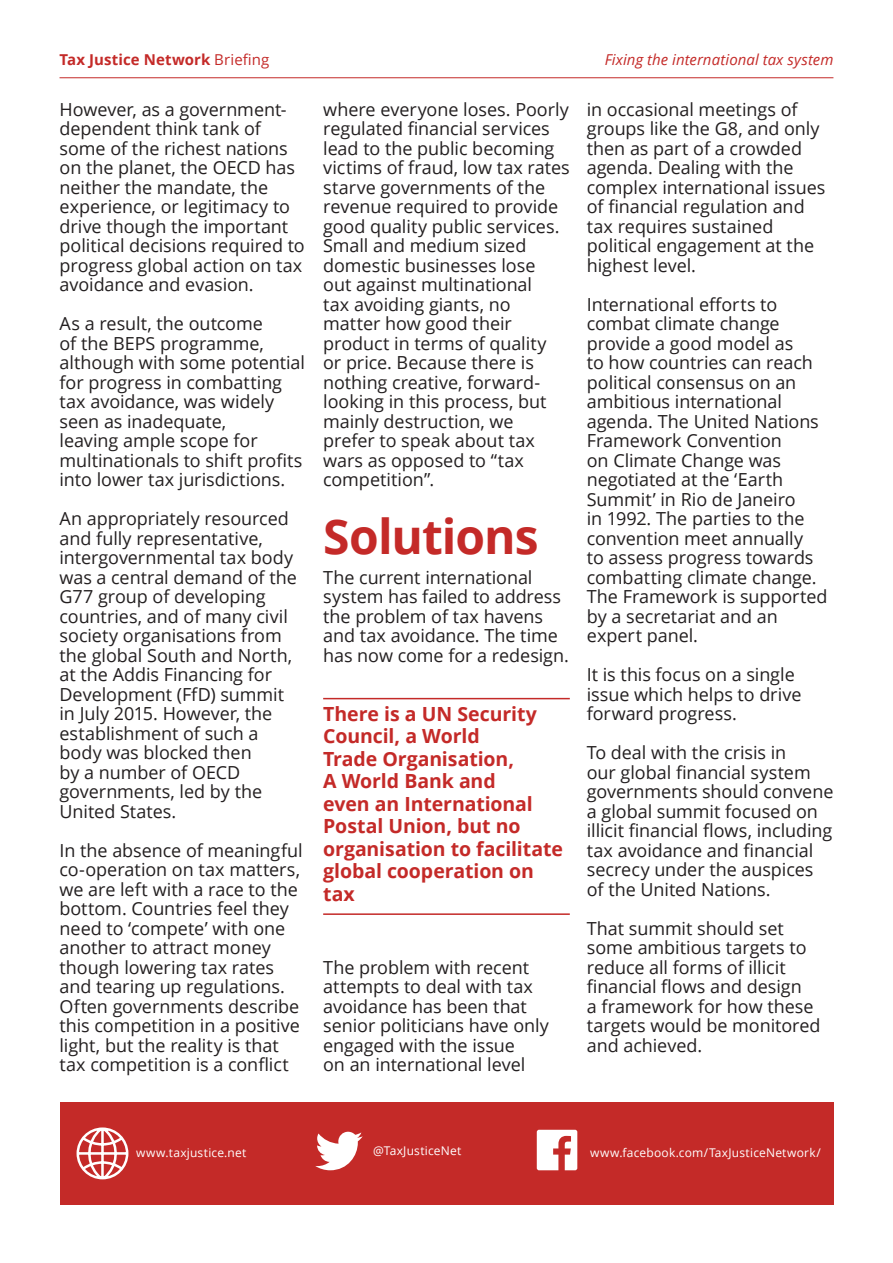
<style>
.page{position:relative;width:893px;height:1263px;background:#fff}
.page>*{position:absolute;margin:0;border:0;box-sizing:border-box;transform-origin:0 0}
.A_head{font:700 48px "Open Sans";letter-spacing:-.02em;color:#c42a28}
.pull_quote{font:700 19.5px/22.5px "Open Sans";letter-spacing:-.005em;color:#c42a28}
.Body_copy{font:18px/19.5px "Open Sans";letter-spacing:-.005em;color:#231f20}
.Sidebar_body_copy{font:italic 15px "Open Sans";letter-spacing:.005em;color:#c42a28}
.Sidebar_body_copy-2{font:700 15px "Open Sans";letter-spacing:.005em;color:#c42a28}
.Body_copy-2{font:12px "Open Sans";letter-spacing:.02em;color:#fff}
.s1{font-weight:400}
</style>
<div class="page">
<hr style="left:323px;top:698px;width:247px;height:1px;background:#c42a28">
<hr style="left:323px;top:913px;width:247px;height:2px;background:#c42a28">
<hr style="left:60px;top:77px;width:773px;height:1px;background:#c42a28">
<div style="left:60px;top:1102px;width:773px;height:102px;background:#c42a28"></div>
<svg style="left:315px;top:1132px;width:48px;height:38px"></svg>
<svg style="left:537px;top:1130px;width:40px;height:40px"></svg>
<svg style="left:77px;top:1127px;width:51px;height:52px"></svg>
<p class="Sidebar_body_copy-2" style="left:60px;top:49px;width:211px">Tax Justice Network <span class="s1">Briefing</span></p>
<p class="Sidebar_body_copy" style="left:605px;top:49px;width:230px">Fixing the international tax system</p>
<p class="Body_copy" style="left:60px;top:99px;width:247px">However, as a government&shy;dependent think tank of some of the richest nations on the planet, the OECD has neither the mandate, the experience, or legitimacy to drive though the important political decisions required to progress global action on tax avoidance and evasion.</p>
<p class="Body_copy" style="left:60px;top:313px;width:247px">As a result, the outcome<br>of the BEPS programme, although with some potential for progress in combatting tax avoidance, was widely seen as inadequate,<br>leaving ample scope for multinationals to shift profits into lower tax jurisdictions.</p>
<p class="Body_copy" style="left:60px;top:508px;width:239px">An appropriately resourced and fully representative, intergovernmental tax body was a central demand of the<br>G77 group of developing countries, and of many civil society organisations from the global South and North, at the Addis Financing for<br>Development (FfD) summit in July 2015. However, the establishment of such a body was blocked then<br>by a number of OECD governments, led by the<br>United States.</p>
<p class="Body_copy" style="left:60px;top:840px;width:245px">In the absence of meaningful co-operation on tax matters, we are left with a race to the bottom. Countries feel they need to ‘compete’ with one another to attract money though lowering tax rates and tearing up regulations.<br>Often governments describe this competition in a positive light, but the reality is that tax competition is a conflict</p>
<p class="Body_copy" style="left:323px;top:99px;width:248px">where everyone loses. Poorly regulated financial services lead to the public becoming victims of fraud, low tax rates starve governments of the revenue required to provide good quality public services.<br>Small and medium sized domestic businesses lose<br>out against multinational<br>tax avoiding giants, no matter how good their product in terms of quality<br>or price. Because there is nothing creative, forward&shy;looking in this process, but mainly destruction, we<br>prefer to speak about tax wars as opposed to “tax competition”.</p>
<p class="A_head" style="left:323px;top:502px;width:217px">Solutions</p>
<p class="Body_copy" style="left:323px;top:567px;width:247px">The current international system has failed to address the problem of tax havens and tax avoidance. The time has now come for a redesign.</p>
<p class="pull_quote" style="left:323px;top:702px;width:241px">There is a UN Security<br>Council, a World<br>Trade Organisation,<br>A World Bank and<br>even an International<br>Postal Union, but no organisation to facilitate global cooperation on tax</p>
<p class="Body_copy" style="left:323px;top:957px;width:227px">The problem with recent attempts to deal with tax avoidance has been that senior politicians have only engaged with the issue<br>on an international level</p>
<p class="Body_copy" style="left:587px;top:99px;width:240px">in occasional meetings of groups like the G8, and only then as part of a crowded agenda. Dealing with the complex international issues of financial regulation and tax requires sustained political engagement at the highest level.</p>
<p class="Body_copy" style="left:587px;top:294px;width:242px">International efforts to combat climate change provide a good model as<br>to how countries can reach political consensus on an ambitious international agenda. The United Nations<br>Framework Convention<br>on Climate Change was negotiated at the ‘Earth<br>Summit’ in Rio de Janeiro<br>in 1992. The parties to the convention meet annually<br>to assess progress towards combatting climate change.<br>The Framework is supported by a secretariat and an expert panel.</p>
<p class="Body_copy" style="left:587px;top:664px;width:216px">It is this focus on a single issue which helps to drive forward progress.</p>
<p class="Body_copy" style="left:587px;top:742px;width:248px">To deal with the crisis in<br>our global financial system governments should convene a global summit focused on illicit financial flows, including tax avoidance and financial secrecy under the auspices of the United Nations.</p>
<p class="Body_copy" style="left:587px;top:918px;width:235px">That summit should set some ambitious targets to reduce all forms of illicit financial flows and design<br>a framework for how these targets would be monitored and achieved.</p>
<p class="Body_copy-2" style="left:136px;top:1144px;width:112px">www.taxjustice.net</p>
<p class="Body_copy-2" style="left:373px;top:1142px;width:90px">@TaxJusticeNet</p>
<p class="Body_copy-2" style="left:590px;top:1144px;width:232px">www.facebook.com/TaxJusticeNetwork/</p>
</div>
